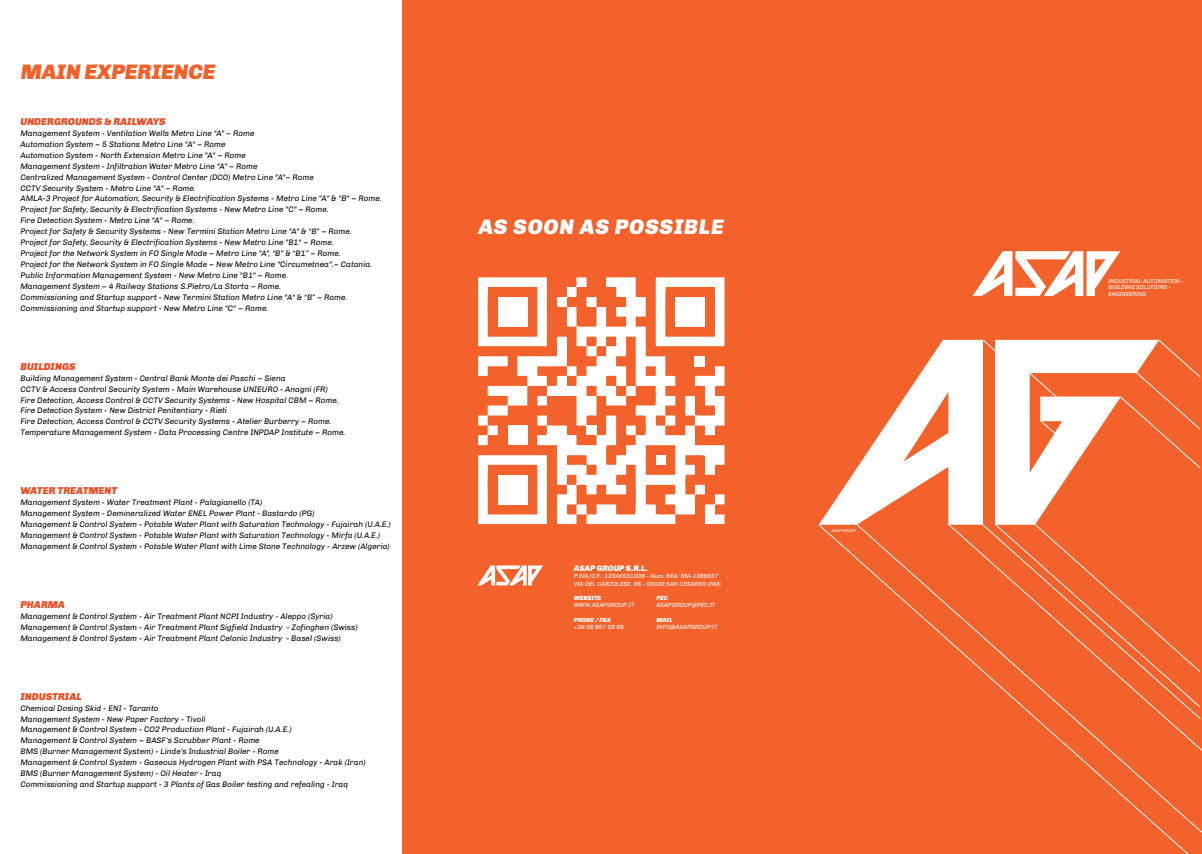
<style>
.page{position:relative;width:1202px;height:854px;background:#fff}
.page>*{position:absolute;margin:0;border:0;box-sizing:border-box;transform-origin:0 0}
.t1{font:italic 900 21px "Chivo";letter-spacing:.04em;color:#fff}
.t2{font:italic 900 21px "Chivo";color:#f26129}
.t3{font:italic 900 10px "Chivo";color:#e94e23}
.t4{font:italic 8px/10.9px "Chivo";color:#050504}
.t5{font:italic 900 8px "Chivo";color:#fff}
.t6{font:italic 6px/7.2px "Chivo";color:#fff}
.t7{font:italic 900 6px "Chivo";color:#fff}
.t8{font:italic 5.7px/6.8px "Chivo";color:#fff}
.t9{font:italic 4px "Chivo";color:#fff}
</style>
<div class="page">
<div style="left:403px;top:0;width:799px;height:853px;background:#f2622a"></div>
<svg style="left:1072px;top:751px;width:130px;height:82px"></svg>
<svg style="left:1036px;top:719px;width:166px;height:32px"></svg>
<svg style="left:819px;top:339px;width:382px;height:369px"></svg>
<svg style="left:973px;top:251px;width:147px;height:45px"></svg>
<svg style="left:478px;top:455px;width:59px;height:69px"></svg>
<div style="left:498px;top:474px;width:29px;height:30px;background:#fff"></div>
<svg style="left:537px;top:277px;width:187px;height:247px"></svg>
<svg style="left:478px;top:277px;width:89px;height:168px"></svg>
<svg style="left:705px;top:494px;width:19px;height:30px"></svg>
<svg style="left:477px;top:565px;width:66px;height:20px"></svg>
<h1 class="t2" style="left:21px;top:59px;width:196px">MAIN EXPERIENCE</h1>
<p class="t3" style="left:20px;top:115px;width:147px">UNDERGROUNDS &amp; RAILWAYS</p>
<p class="t4" style="left:20px;top:128px;width:363px">Management System - Ventilation Wells Metro Line "A" – Rome<br>Automation System – 5 Stations Metro Line "A" – Rome<br>Automation System - North Extension Metro Line "A" – Rome<br>Management System - Infiltration Water Metro Line "A" – Rome<br>Centralized Management System - Control Center (DCO) Metro Line "A"– Rome<br>CCTV Security System - Metro Line "A" – Rome.<br>AMLA-3 Project for Automation, Security &amp; Electrification Systems - Metro Line "A" &amp; "B" – Rome.<br>Project for Safety, Security &amp; Electrification Systems - New Metro Line "C" – Rome.<br>Fire Detection System - Metro Line "A" – Rome.<br>Project for Safety &amp; Security Systems - New Termini Station Metro Line "A" &amp; “B” – Rome.<br>Project for Safety, Security &amp; Electrification Systems - New Metro Line "B1" – Rome.<br>Project for the Network System in FO Single Mode – Metro Line "A", “B” &amp; “B1” – Rome.<br>Project for the Network System in FO Single Mode – New Metro Line "Circumetnea".– Catania.<br>Public Information Management System - New Metro Line "B1" – Rome.<br>Management System – 4 Railway Stations S.Pietro/La Storta – Rome.<br>Commissioning and Startup support - New Termini Station Metro Line "A" &amp; “B” – Rome.<br>Commissioning and Startup support - New Metro Line "C" – Rome.</p>
<p class="t3" style="left:20px;top:360px;width:57px">BUILDINGS</p>
<p class="t4" style="left:20px;top:372px;width:326px">Building Management System - Central Bank Monte dei Paschi – Siena<br>CCTV &amp; Access Control Security System - Main Warehouse UNIEURO - Anagni (FR)<br>Fire Detection, Access Control &amp; CCTV Security Systems - New Hospital CBM – Rome.<br>Fire Detection System - New District Penitentiary - Rieti<br>Fire Detection, Access Control &amp; CCTV Security Systems - Atelier Burberry – Rome.<br>Temperature Management System - Data Processing Centre INPDAP Institute – Rome.</p>
<p class="t3" style="left:20px;top:484px;width:98px">WATER TREATMENT</p>
<p class="t4" style="left:20px;top:497px;width:372px">Management System - Water Treatment Plant - Palagianello (TA)<br>Management System - Demineralized Water ENEL Power Plant - Bastardo (PG)<br>Management &amp; Control System - Potable Water Plant with Saturation Technology - Fujairah (U.A.E.)<br>Management &amp; Control System - Potable Water Plant with Saturation Technology - Mirfa (U.A.E.)<br>Management &amp; Control System - Potable Water Plant with Lime Stone Technology - Arzew (Algeria)</p>
<p class="t3" style="left:20px;top:598px;width:46px">PHARMA</p>
<p class="t4" style="left:20px;top:610px;width:339px">Management &amp; Control System - Air Treatment Plant NCPI Industry - Aleppo (Syria)<br>Management &amp; Control System - Air Treatment Plant Sigfield Industry - Zofinghen (Swiss)<br>Management &amp; Control System - Air Treatment Plant Celonic Industry - Basel (Swiss)</p>
<p class="t3" style="left:20px;top:690px;width:63px">INDUSTRIAL</p>
<p class="t4" style="left:20px;top:702px;width:347px">Chemical Dosing Skid - ENI - Taranto<br>Management System - New Paper Factory - Tivoli<br>Management &amp; Control System - CO2 Production Plant - Fujairah (U.A.E.)<br>Management &amp; Control System – BASF’s Scrubber Plant - Rome<br>BMS (Burner Management System) - Linde’s Industrial Boiler - Rome<br>Management &amp; Control System - Gaseous Hydrogen Plant with PSA Technology - Arak (Iran)<br>BMS (Burner Management System) - Oil Heater - Iraq<br>Commissioning and Startup support - 3 Plants of Gas Boiler testing and refealing - Iraq</p>
<h1 class="t1" style="left:478px;top:214px;width:247px">AS SOON AS POSSIBLE</h1>
<p class="t5" style="left:574px;top:563px;width:75px">ASAP GROUP S.R.L.</p>
<p class="t6" style="left:574px;top:572px;width:149px">P.IVA/C.F.: 12340531008 - Num. REA: RM-1366937<br>VIA DEL CARZOLESE, 66 - 00030 SAN CESAREO (RM)</p>
<p class="t7" style="left:574px;top:594px;width:29px">WEBSITE</p>
<p class="t7" style="left:656px;top:594px;width:13px">PEC</p>
<p class="t6" style="left:574px;top:601px;width:62px">WWW.ASAPGROUP.IT</p>
<p class="t6" style="left:656px;top:601px;width:60px">ASAPGROUP@PEC.IT</p>
<p class="t7" style="left:574px;top:615px;width:39px">PHONE / FAX</p>
<p class="t7" style="left:656px;top:615px;width:18px">MAIL</p>
<p class="t6" style="left:574px;top:623px;width:52px">+39 06 957 08 99</p>
<p class="t6" style="left:656px;top:623px;width:63px">INFO@ASAPGROUP:IT</p>
<p class="t9" style="left:831px;top:528px;width:26px">ASAP GROUP</p>
<p class="t8" style="left:1108px;top:277px;width:76px">INDUSTRIAL AUTOMATION -<br>BUILDING SOLUTIONS -<br>ENGINEERING</p>
</div>
